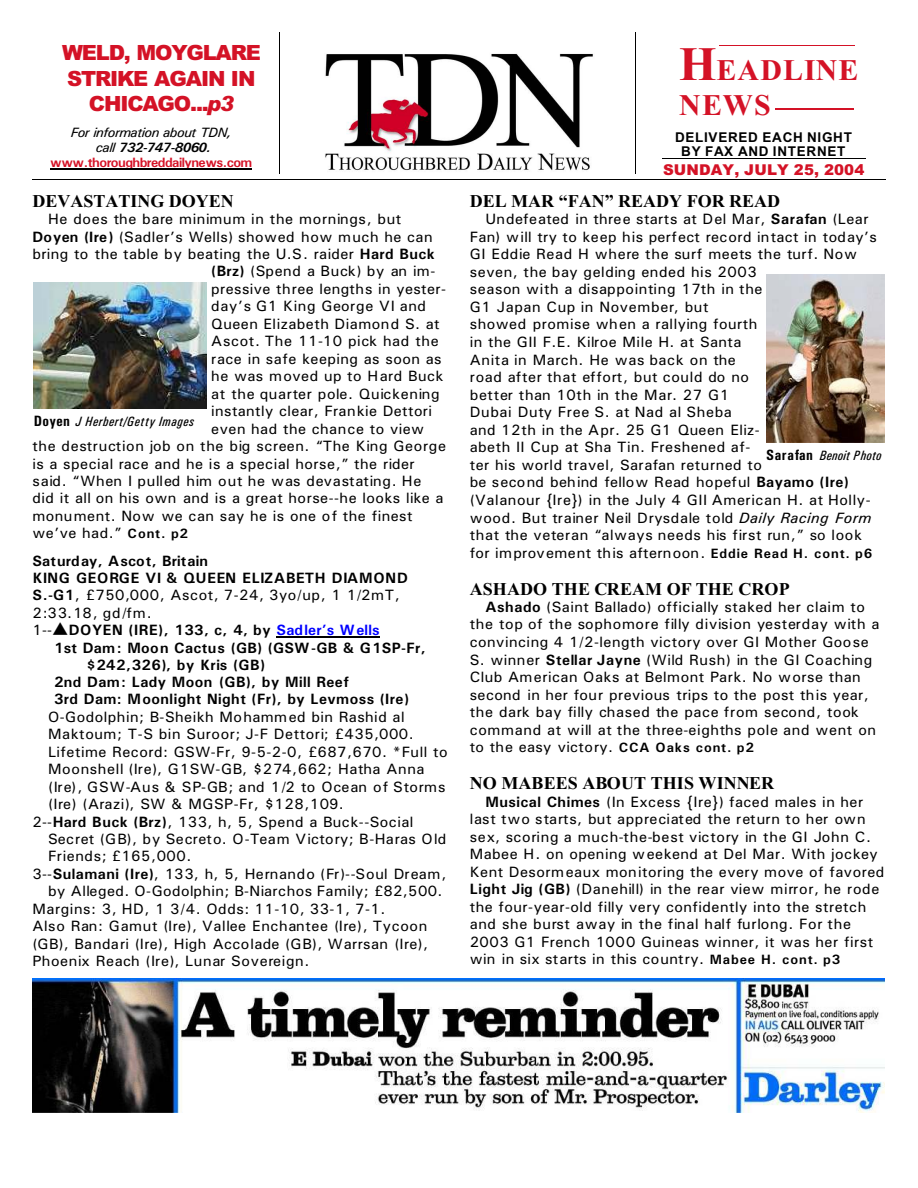
<style>
.page{position:relative;width:918px;height:1188px;background:#fff}
.page>*{position:absolute;margin:0;border:0;box-sizing:border-box;transform-origin:0 0}
.t1{font:700 30px/34.5px "Times New Roman";letter-spacing:.035em;color:#d41226}
.t2{font:900 21px/25.2px "Arial";letter-spacing:-.055em;color:#d41226;text-align:center}
.t3{font:700 18px "Times New Roman";color:#000}
.t4{font:15px/17.5px "Univers";letter-spacing:.03em;color:#000}
.t5{font:700 15px/17.4px "Univers";letter-spacing:.03em;color:#000}
.t6{font:15px "Univers";letter-spacing:.06em;color:#000}
.t7{font:15px "Univers";letter-spacing:.01em;color:#000}
.t8{font:15px "Univers";letter-spacing:.055em;color:#000}
.t9{font:900 15px "Arial";letter-spacing:.01em;color:#d41226}
.t10{font:700 13.5px/15px "Univers";letter-spacing:-.04em;color:#d41226;text-align:center}
.t11{font:700 13.5px/13.8px "Arial";letter-spacing:.055em;color:#000;text-align:center}
.t12{font:italic 13.5px "Univers Condensed";letter-spacing:.04em;color:#000}
.t13{font:italic 13.5px "Univers Condensed";letter-spacing:.015em;color:#000}
.s1{font-style:italic}
.s2{font-size:48px}
.s3{font-weight:400;font-style:italic;color:#000}
.s4{font-style:italic;color:#000}
.s5{font-weight:700}
.s6{font-weight:700;font-size:13.5px}
.s7{font-weight:400}
.s8{color:#00f}
.s9{font-weight:700;font-style:normal;font-size:15px}
</style>
<div class="page">
<img style="left:325px;top:53px;width:268px;height:118px">
<hr style="left:50px;top:169px;width:201px;height:1px;background:#000">
<hr style="left:662px;top:158px;width:204px;height:1px;background:#000">
<hr style="left:719px;top:45px;width:136px;height:1px;background:#d41226">
<hr style="left:776px;top:109px;width:78px;height:1px;background:#d41226">
<hr style="left:32px;top:179px;width:853px;height:1px;background:#000">
<hr style="left:280px;top:32px;width:1px;height:142px;background:#000">
<hr style="left:635px;top:32px;width:1px;height:142px;background:#000">
<img style="left:32px;top:979px;width:852px;height:133px">
<img style="left:34px;top:283px;width:172px;height:126px">
<img style="left:766px;top:275px;width:119px;height:168px">
<hr style="left:276px;top:637px;width:104px;height:1px;background:#000">
<h2 class="t2" style="left:62px;top:42px;width:200px">WELD, MOYGLARE<br>STRIKE AGAIN IN<br>CHICAGO...<span class="s1">p3</span></h2>
<h1 class="t1" style="left:679px;top:56px;width:181px"><span class="s2">H</span>EADLINE<br>NEWS</h1>
<p class="t10" style="left:50px;top:126px;width:204px"><span class="s3">For information about TDN,<br>call</span> <span class="s4">732-747-8060. </span>www.thoroughbreddailynews.com</p>
<p class="t11" style="left:675px;top:132px;width:178px">DELIVERED EACH NIGHT<br>BY FAX AND INTERNET</p>
<p class="t9" style="left:663px;top:165px;width:203px">SUNDAY, JULY 25, 2004</p>
<p class="t3" style="left:32px;top:195px;width:203px">DEVASTATING DOYEN</p>
<p class="t4" style="left:48px;top:211px;width:355px">He does the bare minimum in the mornings, but</p>
<p class="t4" style="left:32px;top:229px;width:402px"><span class="s5">Doyen (Ire)</span> (Sadler’s Wells) showed how much he can</p>
<p class="t4" style="left:32px;top:246px;width:404px">bring to the table by beating the U.S. raider <span class="s5">Hard Buck</span></p>
<p class="t4" style="left:211px;top:264px;width:226px"><span class="s5">(Brz)</span> (Spend a Buck) by an im-</p>
<p class="t4" style="left:211px;top:281px;width:236px">pressive three lengths in yester-</p>
<p class="t4" style="left:211px;top:299px;width:216px">day’s G1 King George VI and</p>
<p class="t4" style="left:211px;top:316px;width:230px">Queen Elizabeth Diamond S. at</p>
<p class="t4" style="left:211px;top:334px;width:229px">Ascot. The 11-10 pick had the</p>
<p class="t4" style="left:211px;top:351px;width:232px">race in safe keeping as soon as</p>
<p class="t4" style="left:211px;top:369px;width:234px">he was moved up to Hard Buck</p>
<p class="t4" style="left:211px;top:386px;width:230px">at the quarter pole. Quickening</p>
<p class="t4" style="left:211px;top:404px;width:222px">instantly clear, Frankie Dettori</p>
<p class="t4" style="left:211px;top:421px;width:214px">even had the chance to view</p>
<p class="t4" style="left:32px;top:438px;width:415px">the destruction job on the big screen. “The King George</p>
<p class="t4" style="left:32px;top:456px;width:384px">is a special race and he is a special horse,” the rider</p>
<p class="t8" style="left:32px;top:476px;width:391px">said. “When I pulled him out he was devastating. He</p>
<p class="t4" style="left:32px;top:491px;width:413px">did it all on his own and is a great horse--he looks like a</p>
<p class="t4" style="left:32px;top:508px;width:382px">monument. Now we can say he is one of the finest</p>
<p class="t4" style="left:32px;top:526px;width:157px">we’ve had.” <span class="s6">Cont. p2</span></p>
<p class="t5" style="left:32px;top:553px;width:377px">Saturday, Ascot, Britain<br>KING GEORGE VI &amp; QUEEN ELIZABETH DIAMOND S.-G1<span class="s7">, £750,000, Ascot, 7-24, 3yo/up, 1 1/2mT, 2:33.18, gd/fm.<br>1--</span>▲DOYEN (IRE), 133, c, 4, by <span class="s8">Sadler’s Wells</span></p>
<p class="t5" style="left:54px;top:640px;width:373px">1st Dam: Moon Cactus (GB) (GSW-GB &amp; G1SP-Fr,</p>
<p class="t5" style="left:86px;top:657px;width:180px">$242,326), by Kris (GB)</p>
<p class="t5" style="left:54px;top:675px;width:297px">2nd Dam: Lady Moon (GB), by Mill Reef</p>
<p class="t5" style="left:54px;top:692px;width:357px">3rd Dam: Moonlight Night (Fr), by Levmoss (Ire)</p>
<p class="t4" style="left:48px;top:709px;width:358px">O-Godolphin; B-Sheikh Mohammed bin Rashid al</p>
<p class="t4" style="left:48px;top:727px;width:367px">Maktoum; T-S bin Suroor; J-F Dettori; £435,000.</p>
<p class="t4" style="left:48px;top:744px;width:401px">Lifetime Record: GSW-Fr, 9-5-2-0, £687,670. *Full to</p>
<p class="t4" style="left:48px;top:762px;width:378px">Moonshell (Ire), G1SW-GB, $274,662; Hatha Anna</p>
<p class="t6" style="left:48px;top:781px;width:399px">(Ire), GSW-Aus &amp; SP-GB; and 1/2 to Ocean of Storms</p>
<p class="t4" style="left:48px;top:796px;width:297px">(Ire) (Arazi), SW &amp; MGSP-Fr, $128,109.</p>
<p class="t4" style="left:32px;top:814px;width:383px">2--<span class="s5">Hard Buck (Brz)</span>, 133, h, 5, Spend a Buck--Social</p>
<p class="t7" style="left:48px;top:834px;width:400px">Secret (GB), by Secreto. O-Team Victory; B-Haras Old</p>
<p class="t4" style="left:48px;top:849px;width:145px">Friends; £165,000.</p>
<p class="t6" style="left:32px;top:869px;width:416px">3--<span class="s5">Sulamani (Ire)</span>, 133, h, 5, Hernando (Fr)--Soul Dream,</p>
<p class="t4" style="left:48px;top:884px;width:396px">by Alleged. O-Godolphin; B-Niarchos Family; £82,500.</p>
<p class="t4" style="left:32px;top:901px;width:355px">Margins: 3, HD, 1 3/4. Odds: 11-10, 33-1, 7-1.</p>
<p class="t4" style="left:32px;top:919px;width:396px">Also Ran: Gamut (Ire), Vallee Enchantee (Ire), Tycoon</p>
<p class="t4" style="left:32px;top:936px;width:397px">(GB), Bandari (Ire), High Accolade (GB), Warrsan (Ire),</p>
<p class="t4" style="left:32px;top:954px;width:279px">Phoenix Reach (Ire), Lunar Sovereign.</p>
<p class="t12" style="left:34px;top:417px;width:162px"><span class="s9">Doyen</span> J Herbert/Getty Images</p>
<p class="t3" style="left:470px;top:195px;width:312px">DEL MAR “FAN” READY FOR READ</p>
<p class="t4" style="left:470px;top:211px;width:409px;text-indent:16px">Undefeated in three starts at Del Mar, <span class="s5">Sarafan</span> (Lear Fan) will try to keep his perfect record intact in today’s GI Eddie Read H where the surf meets the turf. Now seven, the bay gelding ended his 2003<br>season with a disappointing 17th in the<br>G1 Japan Cup in November, but<br>showed promise when a rallying fourth<br>in the GII F.E. Kilroe Mile H. at Santa<br>Anita in March. He was back on the<br>road after that effort, but could do no<br>better than 10th in the Mar. 27 G1<br>Dubai Duty Free S. at Nad al Sheba<br>and 12th in the Apr. 25 G1 Queen Eliz-<br>abeth II Cup at Sha Tin. Freshened af-<br>ter his world travel, Sarafan returned to<br>be second behind fellow Read hopeful <span class="s5">Bayamo (Ire) </span>(Valanour {Ire}) in the July 4 GII American H. at Holly&shy;wood. But trainer Neil Drysdale told <span class="s1">Daily Racing Form </span>that the veteran “always needs his first run,” so look for improvement this afternoon. <span class="s6">Eddie Read H. cont. p6</span></p>
<p class="t3" style="left:470px;top:582px;width:321px">ASHADO THE CREAM OF THE CROP</p>
<p class="t4" style="left:470px;top:599px;width:411px;text-indent:16px"><span class="s5">Ashado</span> (Saint Ballado) officially staked her claim to the top of the sophomore filly division yesterday with a convincing 4 1/2-length victory over GI Mother Goose S. winner <span class="s5">Stellar Jayne</span> (Wild Rush) in the GI Coaching Club American Oaks at Belmont Park. No worse than second in her four previous trips to the post this year, the dark bay filly chased the pace from second, took command at will at the three-eighths pole and went on to the easy victory. <span class="s6">CCA Oaks cont. p2</span></p>
<p class="t3" style="left:470px;top:777px;width:306px">NO MABEES ABOUT THIS WINNER</p>
<p class="t4" style="left:470px;top:794px;width:416px;text-indent:16px"><span class="s5">Musical Chimes</span> (In Excess {Ire}) faced males in her last two starts, but appreciated the return to her own sex, scoring a much-the-best victory in the GI John C.<br>Mabee H. on opening weekend at Del Mar. With jockey Kent Desormeaux monitoring the every move of favored <span class="s5">Light Jig (GB)</span> (Danehill) in the rear view mirror, he rode the four-year-old filly very confidently into the stretch and she burst away in the final half furlong. For the 2003 G1 French 1000 Guineas winner, it was her first win in six starts in this country. <span class="s6">Mabee H. cont. p3</span></p>
<p class="t13" style="left:766px;top:451px;width:117px"><span class="s9">Sarafan</span> Benoit Photo</p>
</div>
